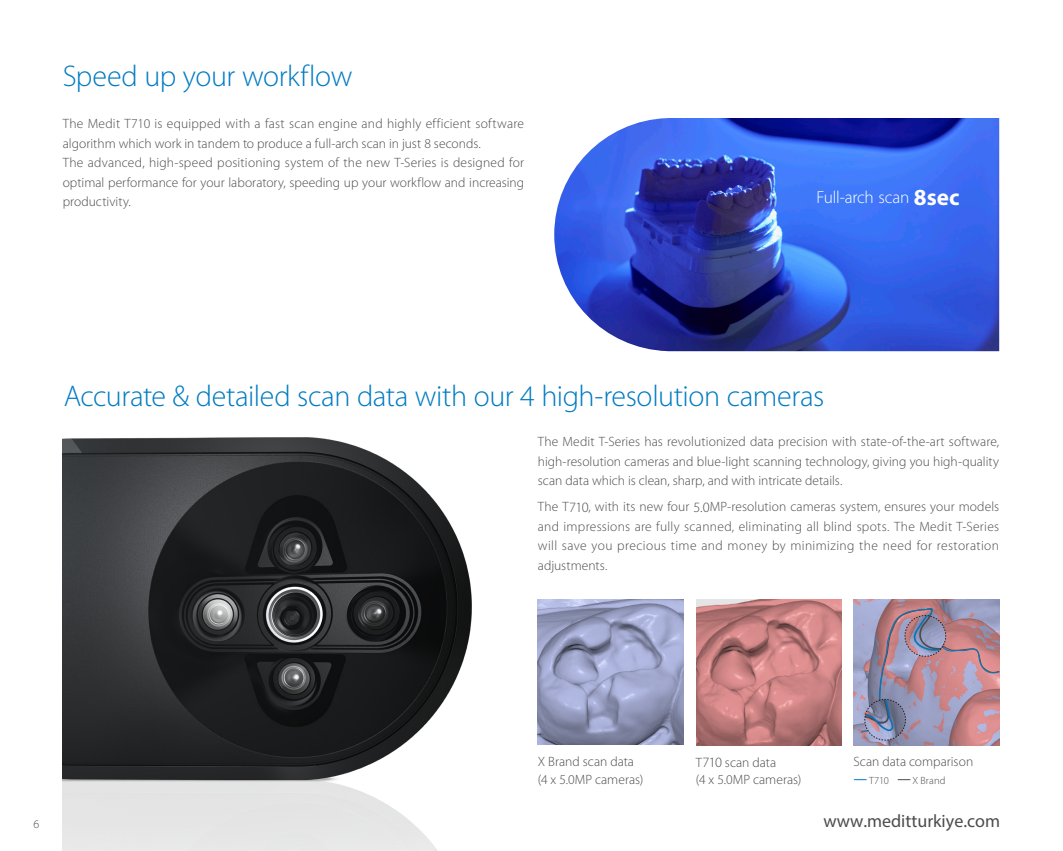
<style>
.page{position:relative;width:1063px;height:851px;background:#fff}
.page>*{position:absolute;margin:0;border:0;box-sizing:border-box;transform-origin:0 0}
.t1{font:300 30px "Myriad Pro";letter-spacing:-.015em;color:#007bc2}
.t2{font:18px "Myriad Pro";color:#4b4c4d}
.t3{font:300 17.4px "Myriad Pro";letter-spacing:-.015em;color:#fff}
.t4{font:300 13.5px/19.5px "Myriad Pro";letter-spacing:.005em;color:#4b4c4d}
.t5{font:300 12px "Myriad Pro";color:#4b4c4d}
.t6{font:300 10.5px "Myriad Pro";letter-spacing:.01em;color:#4b4c4d}
.s1{font-weight:700;font-size:23.1px}
.s2{font-size:14.25px}
</style>
<div class="page">
<img style="left:854px;top:599px;width:145px;height:146px">
<img style="left:554px;top:118px;width:445px;height:233px">
<img style="left:63px;top:437px;width:409px;height:413px">
<img style="left:538px;top:599px;width:145px;height:145px">
<img style="left:696px;top:599px;width:145px;height:146px">
<svg style="left:854px;top:779px;width:12px;height:1px"></svg>
<svg style="left:898px;top:779px;width:12px;height:1px"></svg>
<svg style="left:861px;top:607px;width:139px;height:133px;background:#a88ca0"></svg>
<h1 class="t1" style="left:63px;top:59px;width:291px">Speed up your workflow</h1>
<p class="t4" style="left:63px;top:114px;width:463px">The Medit T710 is equipped with a fast scan engine and highly efficient software algorithm which work in tandem to produce a full-arch scan in just 8 seconds.<br>The advanced, high-speed positioning system of the new T-Series is designed for optimal performance for your laboratory, speeding up your workflow and increasing productivity.</p>
<p class="t3" style="left:816px;top:187px;width:145px">Full-arch scan <span class="s1">8sec</span></p>
<h1 class="t1" style="left:64px;top:380px;width:762px">Accurate &amp; detailed scan data with our 4 high-resolution cameras</h1>
<p class="t4" style="left:538px;top:432px;width:463px;text-align:justify">The Medit T-Series has revolutionized data precision with state-of-the-art software, high-resolution cameras and blue-light scanning technology, giving you high-quality scan data which is clean, sharp, and with intricate details.</p>
<p class="t4" style="left:538px;top:497px;width:463px;text-align:justify">The T<span class="s2">710</span>, with its new four <span class="s2">5.0</span>MP-resolution cameras system, ensures your models and impressions are fully scanned, eliminating all blind spots. The Medit T-Series will save you precious time and money by minimizing the need for restoration adjustments.</p>
<p class="t5" style="left:34px;top:816px;width:7px">6</p>
<p class="t4" style="left:538px;top:753px;width:107px;line-height:18px">X Brand scan data (4 x 5.0MP cameras)</p>
<p class="t4" style="left:696px;top:753px;width:107px;line-height:17.7px">T<span class="s2">710</span> scan data<br>(4 x 5.0MP cameras)</p>
<p class="t4" style="left:854px;top:752px;width:121px">Scan data comparison</p>
<p class="t6" style="left:869px;top:774px;width:21px">T710</p>
<p class="t6" style="left:912px;top:774px;width:35px">X Brand</p>
<h2 class="t2" style="left:824px;top:809px;width:178px">www.meditturkiye.com</h2>
</div>
